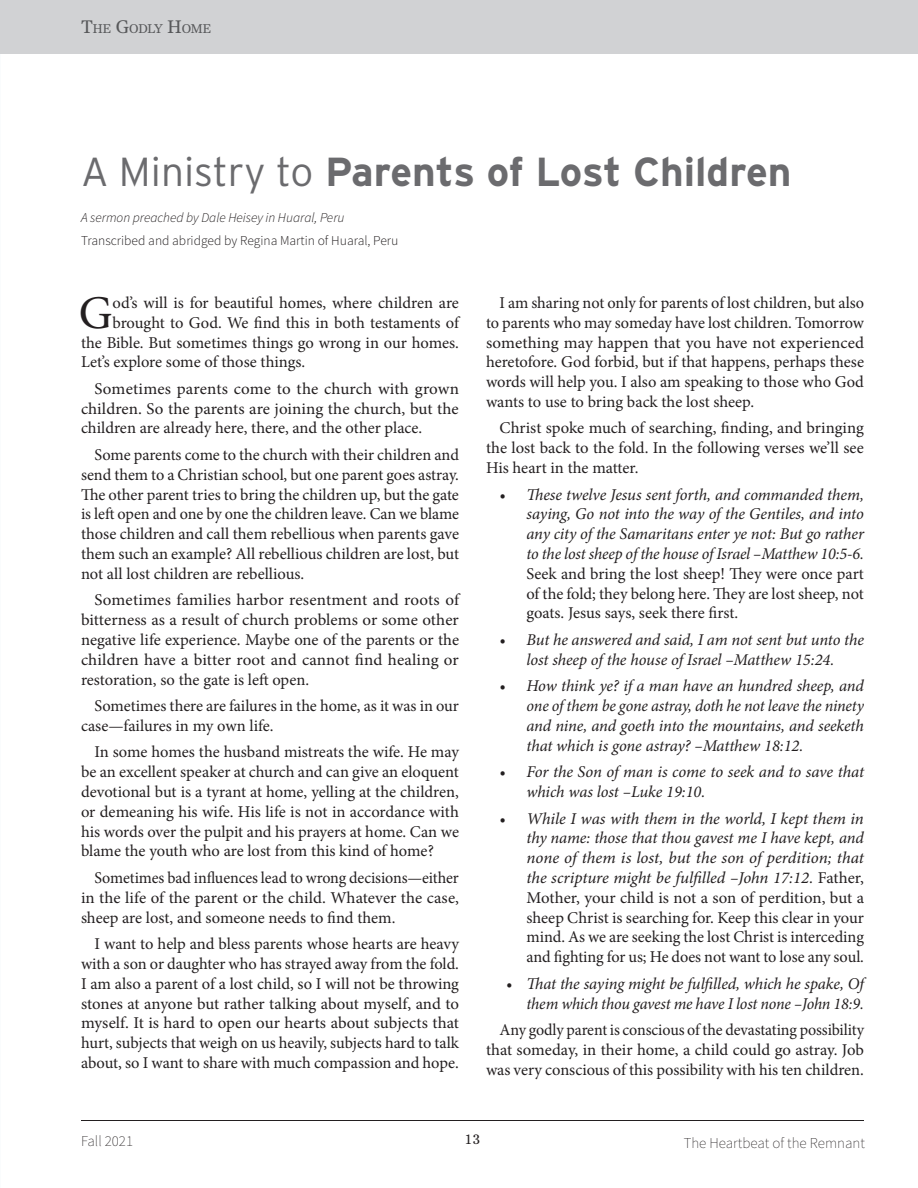
<style>
.page{position:relative;width:918px;height:1188px;background:#fff}
.page>*{position:absolute;margin:0;border:0;box-sizing:border-box;transform-origin:0 0}
.first_paragraph{font:46.95px "Minion Pro";color:#231f20}
.Article_Title{font:700 40.5px "Interstate";letter-spacing:-.005em;color:#6b6b6e}
.body_text{font:16.5px/19.8px "Minion Pro";letter-spacing:-.005em;color:#231f20;text-align:justify}
.t1{font:italic 16.5px/19.8px "Minion Pro";letter-spacing:-.01em;color:#231f20;text-align:justify}
.first_paragraph-2{font:16.5px "Minion Pro";color:#231f20}
.t2{font:200 15px "Source Sans Pro";color:#231f20}
.author_name{font:300 13.5px "Source Sans Pro";color:#231f20}
.city_state{font:italic 300 13.5px "Source Sans Pro";color:#231f20}
.t3{font:500 13.5px "Core Serif N 45";color:#231f20}
.category_title{font:500 12.6px "Core Serif N 45";letter-spacing:-.025em;color:#57585a}
.s1{font-size:18px}
.s2{font-weight:300}
.s3{font-style:normal}
.s4{font-style:italic}
</style>
<div class="page">
<hr style="left:81px;top:1120px;width:783px;height:1px;background:#231f20">
<div style="left:0;top:0;width:918px;height:54px;background:#d1d2d4"></div>
<p class="category_title" style="left:81px;top:21px;width:132px"><span class="s1">T</span>HE <span class="s1">G</span>ODLY <span class="s1">H</span>OME</p>
<p class="Article_Title" style="left:81px;top:149px;width:712px"><span class="s2">A Ministry to</span> Parents of Lost Children</p>
<p class="city_state" style="left:81px;top:209px;width:265px">A sermon preached by Dale Heisey in Huaral, Peru</p>
<p class="author_name" style="left:81px;top:232px;width:319px">Transcribed and abridged by Regina Martin of Huaral, Peru</p>
<p class="first_paragraph" style="left:79px;top:281px;width:35px">G</p>
<p class="first_paragraph-2" style="left:113px;top:292px;width:348px">od’s will is for beautiful homes, where children are</p>
<p class="first_paragraph-2" style="left:113px;top:311px;width:348px">brought to God. We find this in both testaments of</p>
<p class="first_paragraph-2" style="left:81px;top:331px;width:380px">the Bible. But sometimes things go wrong in our homes.</p>
<p class="first_paragraph-2" style="left:81px;top:351px;width:226px">Let’s explore some of those things.</p>
<p class="body_text" style="left:81px;top:379px;width:380px;text-indent:14px">Sometimes parents come to the church with grown children. So the parents are joining the church, but the children are already here, there, and the other place.</p>
<p class="body_text" style="left:81px;top:445px;width:380px;text-indent:14px">Some parents come to the church with their children and send them to a Christian school, but one parent goes astray.<br>The other parent tries to bring the children up, but the gate is left open and one by one the children leave. Can we blame those children and call them rebellious when parents gave them such an example? All rebellious children are lost, but not all lost children are rebellious.</p>
<p class="body_text" style="left:81px;top:590px;width:380px;text-indent:14px">Sometimes families harbor resentment and roots of bitterness as a result of church problems or some other negative life experience. Maybe one of the parents or the children have a bitter root and cannot find healing or restoration, so the gate is left open.</p>
<p class="body_text" style="left:81px;top:696px;width:380px;text-indent:14px">Sometimes there are failures in the home, as it was in our case—failures in my own life.</p>
<p class="body_text" style="left:81px;top:742px;width:380px;text-indent:14px">In some homes the husband mistreats the wife. He may be an excellent speaker at church and can give an eloquent devotional but is a tyrant at home, yelling at the children, or demeaning his wife. His life is not in accordance with his words over the pulpit and his prayers at home. Can we blame the youth who are lost from this kind of home?</p>
<p class="body_text" style="left:81px;top:868px;width:379px;text-indent:14px">Sometimes bad influences lead to wrong decisions—either in the life of the parent or the child. Whatever the case, sheep are lost, and someone needs to find them.</p>
<p class="body_text" style="left:81px;top:934px;width:380px;text-indent:14px">I want to help and bless parents whose hearts are heavy with a son or daughter who has strayed away from the fold.<br>I am also a parent of a lost child, so I will not be throwing stones at anyone but rather talking about myself, and to myself. It is hard to open our hearts about subjects that hurt, subjects that weigh on us heavily, subjects hard to talk about, so I want to share with much compassion and hope.</p>
<p class="body_text" style="left:486px;top:293px;width:380px;text-indent:14px">I am sharing not only for parents of lost children, but also to parents who may someday have lost children. Tomorrow something may happen that you have not experienced heretofore. God forbid, but if that happens, perhaps these words will help you. I also am speaking to those who God wants to use to bring back the lost sheep.</p>
<p class="body_text" style="left:486px;top:418px;width:379px;text-indent:14px">Christ spoke much of searching, finding, and bringing the lost back to the fold. In the following verses we’ll see His heart in the matter.</p>
<p class="t1" style="left:526px;top:484px;width:339px;text-indent:-27px">• These twelve Jesus sent forth, and commanded them, saying, Go not into the way of the Gentiles, and into any city of the Samaritans enter ye not: But go rather to the lost sheep of the house of Israel –Matthew 10:5-6.<br><span class="s3">Seek and bring the lost sheep! They were once part of the fold; they belong here. They are lost sheep, not goats. Jesus says, seek there first.</span></p>
<p class="t1" style="left:500px;top:630px;width:366px;text-align:center">• But he answered and said, I am not sent but unto the lost sheep of the house of Israel –Matthew 15:24.</p>
<p class="t1" style="left:526px;top:676px;width:339px;text-indent:-27px">• How think ye? if a man have an hundred sheep, and one of them be gone astray, doth he not leave the ninety and nine, and goeth into the mountains, and seeketh that which is gone astray? –Matthew 18:12.</p>
<p class="t1" style="left:526px;top:762px;width:339px;text-indent:-27px">• For the Son of man is come to seek and to save that which was lost –Luke 19:10.</p>
<p class="body_text" style="left:526px;top:809px;width:339px;text-indent:-27px"><span class="s4">• While I was with them in the world, I kept them in thy name: those that thou gavest me I have kept, and none of them is lost, but the son of perdition; that the scripture might be fulfilled –John 17:12.</span> Father, Mother, your child is not a son of perdition, but a sheep Christ is searching for. Keep this clear in your mind. As we are seeking the lost Christ is interceding and fighting for us; He does not want to lose any soul.</p>
<p class="t1" style="left:506px;top:974px;width:359px;text-align:right">• That the saying might be fulfilled, which he spake, Of them which thou gavest me have I lost none –John 18:9.</p>
<p class="body_text" style="left:486px;top:1020px;width:380px;text-indent:14px">Any godly parent is conscious of the devastating possibility that someday, in their home, a child could go astray. Job was very conscious of this possibility with his ten children.</p>
<p class="t2" style="left:81px;top:1132px;width:54px">Fall 2021</p>
<p class="t3" style="left:465px;top:1131px;width:17px">13</p>
<p class="t2" style="left:684px;top:1134px;width:183px">The Heartbeat of the Remnant</p>
</div>
